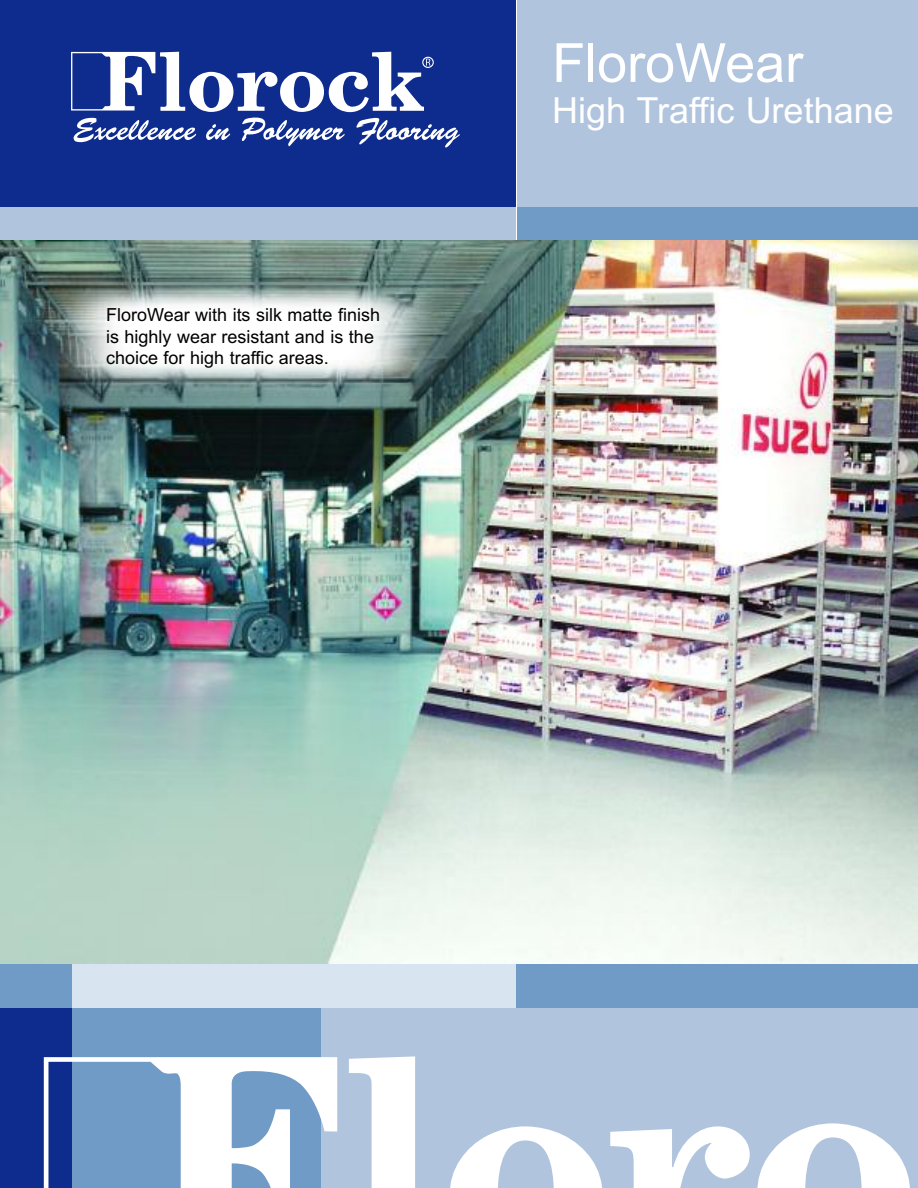
<style>
.page{position:relative;width:918px;height:1188px;background:#fff}
.page>*{position:absolute;margin:0;border:0;box-sizing:border-box;transform-origin:0 0}
.t1{font:54px "Arial";color:#fff}
.t2{font:36px "Arial";color:#fff}
.t3{font:18px/21.6px "Arial";color:#000}
</style>
<div class="page">
<div style="left:0;top:0;width:516px;height:207px;background:#0e2b8e"></div>
<div style="left:517px;top:0;width:401px;height:207px;background:#b1c4de"></div>
<div style="left:0;top:207px;width:516px;height:34px;background:#b1c4de"></div>
<div style="left:517px;top:207px;width:401px;height:34px;background:#719bc7"></div>
<div style="left:0;top:963px;width:72px;height:45px;background:#719bc7"></div>
<div style="left:73px;top:963px;width:443px;height:45px;background:#d8e4f0"></div>
<div style="left:516px;top:963px;width:402px;height:45px;background:#719bc7"></div>
<div style="left:422px;top:57px;width:12px;height:11px;border:1px solid #fff;border-radius:50%"></div>
<svg style="left:71px;top:52px;width:360px;height:60px"></svg>
<svg style="left:74px;top:118px;width:122px;height:24px"></svg>
<svg style="left:206px;top:124px;width:24px;height:16px"></svg>
<svg style="left:242px;top:118px;width:103px;height:28px"></svg>
<svg style="left:356px;top:118px;width:104px;height:30px"></svg>
<div style="left:0;top:1008px;width:72px;height:180px;background:#0e2b8e"></div>
<div style="left:73px;top:1008px;width:248px;height:180px;background:#719bc7"></div>
<div style="left:321px;top:1008px;width:597px;height:180px;background:#b1c4de"></div>
<svg style="left:349px;top:1056px;width:66px;height:132px"></svg>
<svg style="left:450px;top:1126px;width:152px;height:62px"></svg>
<svg style="left:610px;top:1126px;width:140px;height:62px"></svg>
<svg style="left:757px;top:1123px;width:153px;height:65px"></svg>
<svg style="left:44px;top:1057px;width:293px;height:131px"></svg>
<img style="left:0;top:241px;width:918px;height:723px">
<p class="t3" style="left:106px;top:304px;width:276px">FloroWear with its silk matte finish is highly wear resistant and is the choice for high traffic areas.</p>
<h1 class="t1" style="left:552px;top:32px;width:253px">FloroWear</h1>
<h2 class="t2" style="left:552px;top:90px;width:343px">High Traffic Urethane</h2>
</div>
